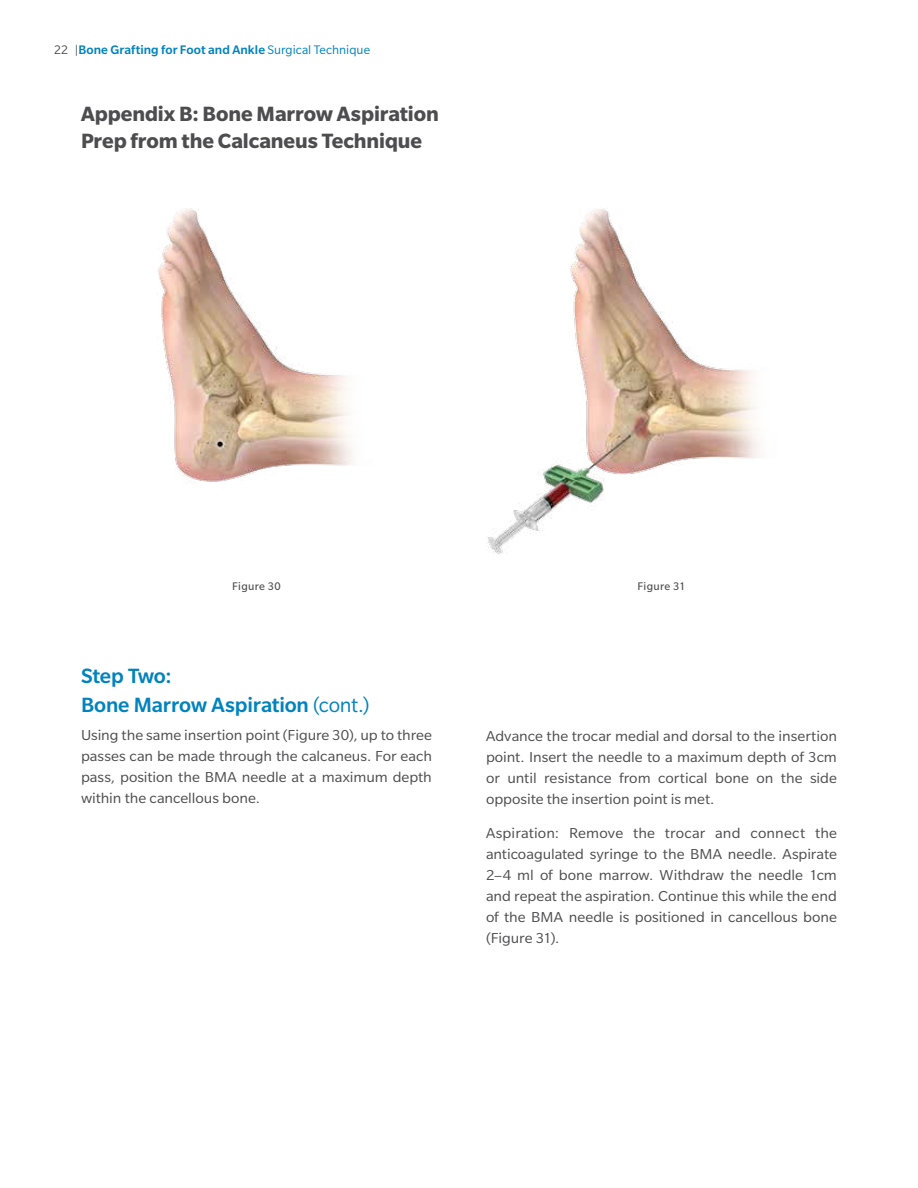
<style>
.page{position:relative;width:918px;height:1188px;background:#fff}
.page>*{position:absolute;margin:0;border:0;box-sizing:border-box;transform-origin:0 0}
.t1{font:700 22.5px/27px "Slate Pro";letter-spacing:-.005em;color:#4d4d4f}
.t2{font:500 22.5px/28.8px "Slate Pro";letter-spacing:-.005em;color:#0083bf}
.t3{font:15.6px/21px "Slate Pro";color:#4d4d4f;text-align:justify;scale:1.05 1}
.t4{font:500 13.5px "Slate Pro";letter-spacing:.005em;color:#0083bf}
.t5{font:12px "Slate Pro";letter-spacing:.025em;color:#4d4d4f}
.s1{font-weight:400;color:#4d4d4f}
.s2{font-weight:400}
</style>
<div class="page">
<img style="left:157px;top:208px;width:196px;height:276px">
<img style="left:486px;top:208px;width:273px;height:346px">
<p class="t4" style="left:54px;top:42px;width:318px"><span class="s1">22 |</span>Bone Grafting for Foot and Ankle <span class="s2">Surgical Technique</span></p>
<h1 class="t1" style="left:81px;top:100px;width:359px">Appendix B: Bone Marrow Aspiration<br>Prep from the Calcaneus Technique</h1>
<p class="t5" style="left:232px;top:580px;width:50px">Figure 30</p>
<p class="t5" style="left:638px;top:580px;width:49px">Figure 31</p>
<h1 class="t2" style="left:81px;top:662px;width:290px">Step Two:<br>Bone Marrow Aspiration <span class="s2">(cont.)</span></h1>
<p class="t3" style="left:81px;top:724px;width:336px">Using the same insertion point (Figure 30), up to three passes can be made through the calcaneus. For each pass, position the BMA needle at a maximum depth within the cancellous bone.</p>
<p class="t3" style="left:486px;top:725px;width:336px">Advance the trocar medial and dorsal to the insertion point. Insert the needle to a maximum depth of 3cm or until resistance from cortical bone on the side opposite the insertion point is met.</p>
<p class="t3" style="left:486px;top:823px;width:336px">Aspiration: Remove the trocar and connect the anticoagulated syringe to the BMA needle. Aspirate 2–4 ml of bone marrow. Withdraw the needle 1cm and repeat the aspiration. Continue this while the end of the BMA needle is positioned in cancellous bone (Figure 31).</p>
</div>
